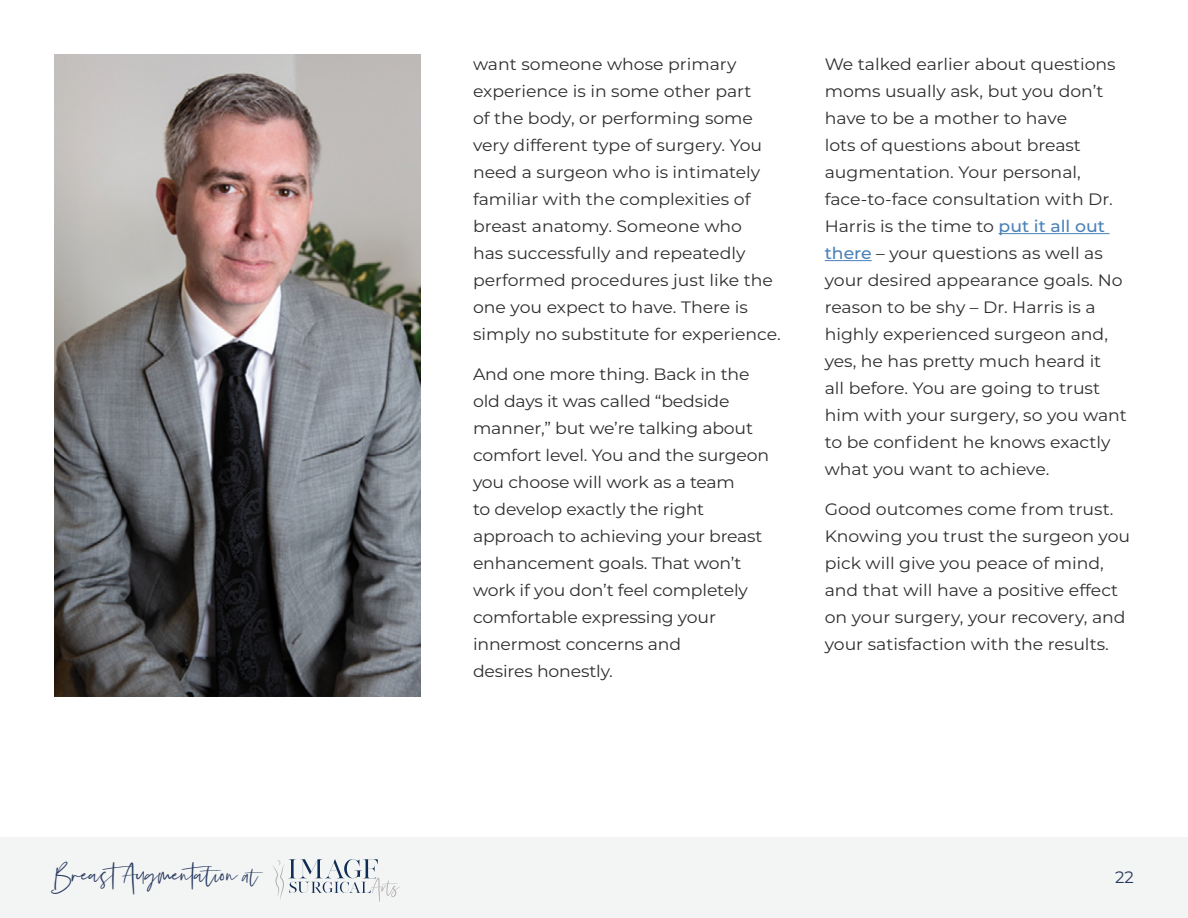
<style>
.page{position:relative;width:1188px;height:918px;background:#fff}
.page>*{position:absolute;margin:0;border:0;box-sizing:border-box;transform-origin:0 0}
.t1{font:32.85px "Silver South Script";color:#26385e}
.t2{font:16.5px/27px "Montserrat";color:#2e2e2f;scale:1.05 1}
.t3{font:16.5px "Montserrat";color:#26385e}
.s1{font-family:"Silver South Script Alt"}
.s2{font-family:"Silver South Script Alt";font-size:28.5px}
.s3{font-weight:500;color:#4a81b8}
</style>
<div class="page">
<div style="left:0;top:837px;width:1188px;height:81px;background:#f3f4f4"></div>
<svg style="left:272px;top:859px;width:128px;height:43px"></svg>
<hr style="left:999px;top:233px;width:111px;height:1px;background:#4a81b8">
<hr style="left:825px;top:260px;width:47px;height:1px;background:#4a81b8">
<img style="left:54px;top:54px;width:366px;height:642px">
<h1 class="t1" style="left:54px;top:855px;width:206px">BreastAugmenta<span class="s1">t</span>ion <span class="s2">at</span></h1>
<p class="t2" style="left:473px;top:50px;width:295px">want someone whose primary experience is in some other part<br>of the body, or performing some very different type of surgery. You need a surgeon who is intimately familiar with the complexities of breast anatomy. Someone who<br>has successfully and repeatedly performed procedures just like the one you expect to have. There is simply no substitute for experience.</p>
<p class="t2" style="left:473px;top:360px;width:283px">And one more thing. Back in the old days it was called “bedside manner,” but we’re talking about comfort level. You and the surgeon you choose will work as a team<br>to develop exactly the right approach to achieving your breast enhancement goals. That won’t work if you don’t feel completely comfortable expressing your innermost concerns and<br>desires honestly.</p>
<p class="t2" style="left:825px;top:50px;width:289px">We talked earlier about questions moms usually ask, but you don’t have to be a mother to have<br>lots of questions about breast augmentation. Your personal, face-to-face consultation with Dr.<br>Harris is the time to <span class="s3">put it all out there</span> – your questions as well as your desired appearance goals. No reason to be shy – Dr. Harris is a highly experienced surgeon and, yes, he has pretty much heard it<br>all before. You are going to trust him with your surgery, so you want to be confident he knows exactly what you want to achieve.</p>
<p class="t2" style="left:825px;top:495px;width:292px">Good outcomes come from trust.<br>Knowing you trust the surgeon you pick will give you peace of mind, and that will have a positive effect on your surgery, your recovery, and your satisfaction with the results.</p>
<p class="t3" style="left:1115px;top:866px;width:20px">22</p>
</div>
